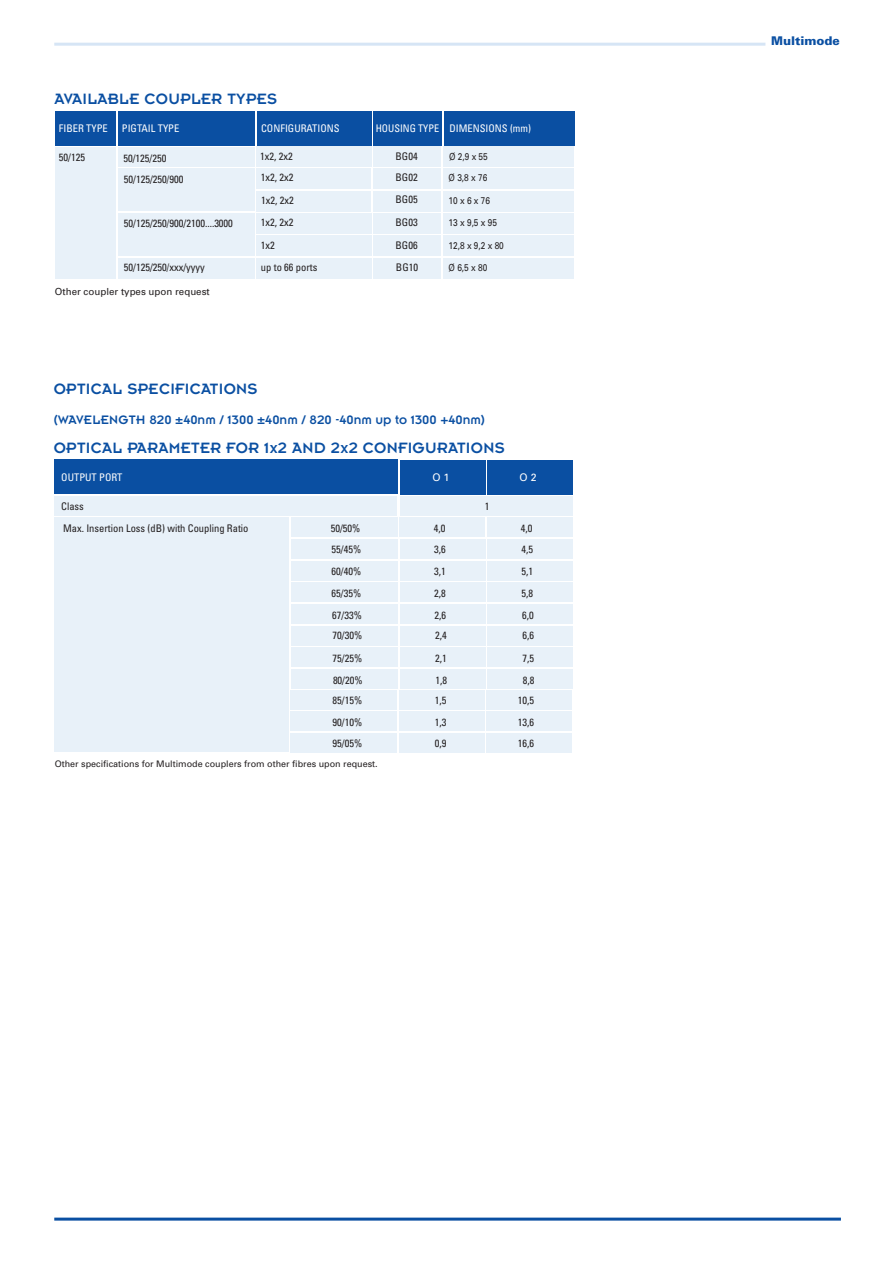
<style>
.page{position:relative;width:893px;height:1263px;background:#fff}
.page>*{position:absolute;margin:0;border:0;box-sizing:border-box;transform-origin:0 0}
.t1{font:16.5px "Insignia";letter-spacing:.02em;color:#0a4fa2}
.t2{font:13.5px "Insignia";color:#0a4fa2}
.t3{font:900 12px "Univers";color:#0a4fa2}
.t4{font:condensed 10.5px/22.4px "Univers";color:#231f20}
.t5{font:condensed 10.5px "Univers";color:#fff}
.t6{font:10.5px "Univers";color:#fff}
.t7{font:9.75px "Univers";color:#231f20;scale:.85 1}
.t8{font:9.75px "Univers";color:#231f20}
.t9{font:9px "Univers";color:#231f20}
</style>
<div class="page">
<div style="left:488px;top:460px;width:85px;height:34px;background:#0a4fa2"></div>
<div style="left:400px;top:460px;width:85px;height:34px;background:#0a4fa2"></div>
<div style="left:487px;top:561px;width:85px;height:19px;background:#e8f1f9"></div>
<div style="left:487px;top:540px;width:85px;height:19px;background:#e8f1f9"></div>
<div style="left:487px;top:604px;width:85px;height:19px;background:#e8f1f9"></div>
<div style="left:487px;top:583px;width:85px;height:19px;background:#e8f1f9"></div>
<div style="left:487px;top:647px;width:85px;height:20px;background:#e8f1f9"></div>
<div style="left:487px;top:626px;width:85px;height:19px;background:#e8f1f9"></div>
<div style="left:487px;top:669px;width:85px;height:19px;background:#e8f1f9"></div>
<div style="left:400px;top:669px;width:85px;height:19px;background:#e8f1f9"></div>
<div style="left:400px;top:647px;width:85px;height:20px;background:#e8f1f9"></div>
<div style="left:400px;top:626px;width:85px;height:19px;background:#e8f1f9"></div>
<div style="left:400px;top:604px;width:85px;height:19px;background:#e8f1f9"></div>
<div style="left:400px;top:583px;width:85px;height:19px;background:#e8f1f9"></div>
<div style="left:400px;top:561px;width:85px;height:19px;background:#e8f1f9"></div>
<div style="left:400px;top:540px;width:85px;height:19px;background:#e8f1f9"></div>
<div style="left:487px;top:518px;width:85px;height:19px;background:#e8f1f9"></div>
<div style="left:400px;top:518px;width:85px;height:19px;background:#e8f1f9"></div>
<hr style="left:54px;top:43px;width:711px;height:3px;background:#d6e5f5">
<hr style="left:54px;top:1217px;width:787px;height:3px;background:#0a4fa2">
<div style="left:54px;top:460px;width:344px;height:34px;background:#0a4fa2"></div>
<div style="left:54px;top:518px;width:235px;height:234px;background:#e8f1f9"></div>
<div style="left:291px;top:518px;width:106px;height:19px;background:#e8f1f9"></div>
<div style="left:291px;top:540px;width:106px;height:19px;background:#e8f1f9"></div>
<div style="left:291px;top:669px;width:106px;height:19px;background:#e8f1f9"></div>
<div style="left:291px;top:561px;width:106px;height:20px;background:#e8f1f9"></div>
<div style="left:291px;top:647px;width:106px;height:20px;background:#e8f1f9"></div>
<div style="left:291px;top:583px;width:106px;height:19px;background:#e8f1f9"></div>
<div style="left:291px;top:626px;width:106px;height:19px;background:#e8f1f9"></div>
<div style="left:291px;top:604px;width:106px;height:19px;background:#e8f1f9"></div>
<div style="left:54px;top:496px;width:343px;height:19px;background:#e8f1f9"></div>
<div style="left:55px;top:111px;width:61px;height:34px;background:#0a4fa2"></div>
<div style="left:55px;top:147px;width:61px;height:132px;background:#e8f1f9"></div>
<div style="left:118px;top:111px;width:137px;height:34px;background:#0a4fa2"></div>
<div style="left:257px;top:111px;width:115px;height:34px;background:#0a4fa2"></div>
<div style="left:444px;top:111px;width:130px;height:34px;background:#0a4fa2"></div>
<div style="left:374px;top:111px;width:68px;height:34px;background:#0a4fa2"></div>
<div style="left:118px;top:147px;width:137px;height:19px;background:#e8f1f9"></div>
<div style="left:118px;top:258px;width:137px;height:20px;background:#e8f1f9"></div>
<div style="left:374px;top:146px;width:67px;height:21px;background:#e8f1f9"></div>
<div style="left:257px;top:146px;width:115px;height:21px;background:#e8f1f9"></div>
<div style="left:444px;top:146px;width:130px;height:21px;background:#e8f1f9"></div>
<div style="left:118px;top:169px;width:137px;height:42px;background:#e8f1f9"></div>
<div style="left:257px;top:169px;width:114px;height:20px;background:#e8f1f9"></div>
<div style="left:257px;top:191px;width:114px;height:20px;background:#e8f1f9"></div>
<div style="left:374px;top:169px;width:67px;height:20px;background:#e8f1f9"></div>
<div style="left:374px;top:191px;width:67px;height:20px;background:#e8f1f9"></div>
<div style="left:444px;top:169px;width:130px;height:20px;background:#e8f1f9"></div>
<div style="left:444px;top:191px;width:130px;height:20px;background:#e8f1f9"></div>
<div style="left:118px;top:213px;width:137px;height:43px;background:#e8f1f9"></div>
<div style="left:257px;top:213px;width:115px;height:21px;background:#e8f1f9"></div>
<div style="left:257px;top:236px;width:115px;height:20px;background:#e8f1f9"></div>
<div style="left:257px;top:258px;width:115px;height:20px;background:#e8f1f9"></div>
<div style="left:374px;top:213px;width:67px;height:21px;background:#e8f1f9"></div>
<div style="left:374px;top:236px;width:67px;height:20px;background:#e8f1f9"></div>
<div style="left:374px;top:258px;width:67px;height:20px;background:#e8f1f9"></div>
<div style="left:444px;top:213px;width:130px;height:21px;background:#e8f1f9"></div>
<div style="left:444px;top:236px;width:130px;height:20px;background:#e8f1f9"></div>
<div style="left:444px;top:258px;width:130px;height:20px;background:#e8f1f9"></div>
<div style="left:400px;top:496px;width:172px;height:19px;background:#e8f1f9"></div>
<div style="left:487px;top:690px;width:85px;height:20px;background:#e8f1f9"></div>
<div style="left:400px;top:690px;width:85px;height:20px;background:#e8f1f9"></div>
<div style="left:290px;top:690px;width:107px;height:20px;background:#e8f1f9"></div>
<div style="left:487px;top:712px;width:85px;height:19px;background:#e8f1f9"></div>
<div style="left:400px;top:712px;width:85px;height:19px;background:#e8f1f9"></div>
<div style="left:290px;top:712px;width:107px;height:19px;background:#e8f1f9"></div>
<div style="left:487px;top:733px;width:85px;height:19px;background:#e8f1f9"></div>
<div style="left:400px;top:733px;width:85px;height:19px;background:#e8f1f9"></div>
<div style="left:290px;top:733px;width:107px;height:19px;background:#e8f1f9"></div>
<h1 class="t1" style="left:55px;top:90px;width:224px">AVAILABLE COUPLER TYPES</h1>
<p class="t5" style="left:59px;top:122px;width:51px">FIBER TYPE</p>
<p class="t5" style="left:261px;top:122px;width:80px">CONFIGURATIONS</p>
<p class="t5" style="left:376px;top:122px;width:157px">HOUSING TYPE DIMENSIONS (mm)</p>
<p class="t4" style="left:59px;top:146px;width:28px">50/125</p>
<p class="t4" style="left:123px;top:146px;width:45px">50/125/250</p>
<p class="t5" style="left:122px;top:122px;width:59px">PIGTAIL TYPE</p>
<p class="t4" style="left:260px;top:145px;width:34px">1x2, 2x2</p>
<p class="t4" style="left:396px;top:145px;width:24px">BG04</p>
<p class="t7" style="left:449px;top:151px;width:47px">Ø 2,9 x 55</p>
<p class="t4" style="left:124px;top:168px;width:61px">50/125/250/900</p>
<p class="t4" style="left:261px;top:166px;width:34px">1x2, 2x2<br>1x2, 2x2</p>
<p class="t4" style="left:396px;top:166px;width:24px">BG02<br>BG05</p>
<p class="t7" style="left:449px;top:172px;width:47px">Ø 3,8 x 76</p>
<p class="t7" style="left:449px;top:194px;width:50px">10 x 6 x 76</p>
<p class="t4" style="left:124px;top:212px;width:111px">50/125/250/900/2100....3000</p>
<p class="t4" style="left:261px;top:211px;width:58px">1x2, 2x2<br>1x2<br>up to 66 ports</p>
<p class="t4" style="left:396px;top:211px;width:24px;text-align:justify">BG03<br>BG06<br>BG10</p>
<p class="t7" style="left:449px;top:216px;width:58px">13 x 9,5 x 95</p>
<p class="t7" style="left:449px;top:239px;width:67px">12,8 x 9,2 x 80</p>
<p class="t7" style="left:449px;top:262px;width:47px">Ø 6,5 x 80</p>
<p class="t4" style="left:124px;top:256px;width:83px">50/125/250/xxx/yyyy</p>
<p class="t8" style="left:55px;top:285px;width:156px">Other coupler types upon request</p>
<h1 class="t1" style="left:54px;top:381px;width:205px">OPTICAL SPECIFICATIONS</h1>
<p class="t2" style="left:54px;top:413px;width:432px">(WAVELENGTH 820 ±40nm / 1300 ±40nm / 820 -40nm up to 1300 +40nm)</p>
<h1 class="t1" style="left:54px;top:439px;width:453px">OPTICAL PARAMETER FOR 1x2 AND 2x2 CONFIGURATIONS</h1>
<p class="t5" style="left:61px;top:471px;width:63px">OUTPUT PORT</p>
<p class="t6" style="left:433px;top:471px;width:18px">O 1</p>
<p class="t6" style="left:520px;top:471px;width:18px">O 2</p>
<p class="t4" style="left:61px;top:495px;width:24px">Class</p>
<p class="t4" style="left:485px;top:495px;width:6px">1</p>
<p class="t4" style="left:63px;top:517px;width:187px">Max. Insertion Loss (dB) with Coupling Ratio</p>
<p class="t4" style="left:331px;top:517px;width:31px">50/50%</p>
<p class="t4" style="left:434px;top:517px;width:13px">4,0</p>
<p class="t4" style="left:521px;top:517px;width:13px">4,0</p>
<p class="t4" style="left:332px;top:538px;width:31px">55/45%</p>
<p class="t4" style="left:434px;top:538px;width:13px">3,6</p>
<p class="t4" style="left:522px;top:538px;width:13px">4,5</p>
<p class="t4" style="left:332px;top:560px;width:31px">60/40%</p>
<p class="t4" style="left:434px;top:560px;width:13px">3,1</p>
<p class="t4" style="left:522px;top:560px;width:13px">5,1</p>
<p class="t4" style="left:332px;top:582px;width:31px">65/35%</p>
<p class="t4" style="left:434px;top:582px;width:13px">2,8</p>
<p class="t4" style="left:522px;top:582px;width:13px">5,8</p>
<p class="t4" style="left:332px;top:604px;width:31px">67/33%</p>
<p class="t4" style="left:435px;top:604px;width:13px">2,6</p>
<p class="t4" style="left:522px;top:604px;width:13px">6,0</p>
<p class="t4" style="left:333px;top:624px;width:31px">70/30%</p>
<p class="t4" style="left:435px;top:624px;width:13px">2,4</p>
<p class="t4" style="left:523px;top:624px;width:13px">6,6</p>
<p class="t4" style="left:333px;top:646px;width:31px">75/25%</p>
<p class="t4" style="left:435px;top:646px;width:13px">2,1</p>
<p class="t4" style="left:523px;top:646px;width:13px">7,5</p>
<p class="t4" style="left:333px;top:669px;width:31px">80/20%</p>
<p class="t4" style="left:435px;top:669px;width:13px">1,8</p>
<p class="t4" style="left:523px;top:669px;width:13px">8,8</p>
<p class="t4" style="left:332px;top:689px;width:31px">85/15%</p>
<p class="t4" style="left:435px;top:689px;width:13px">1,5</p>
<p class="t4" style="left:518px;top:689px;width:18px">10,5</p>
<p class="t4" style="left:332px;top:711px;width:31px">90/10%</p>
<p class="t4" style="left:435px;top:711px;width:13px">1,3</p>
<p class="t4" style="left:518px;top:711px;width:18px">13,6</p>
<p class="t4" style="left:332px;top:732px;width:31px">95/05%</p>
<p class="t4" style="left:435px;top:732px;width:13px">0,9</p>
<p class="t4" style="left:518px;top:732px;width:18px">16,6</p>
<p class="t9" style="left:55px;top:758px;width:325px">Other specifications for Multimode couplers from other fibres upon request.</p>
<p class="t3" style="left:771px;top:34px;width:70px">Multimode</p>
</div>
